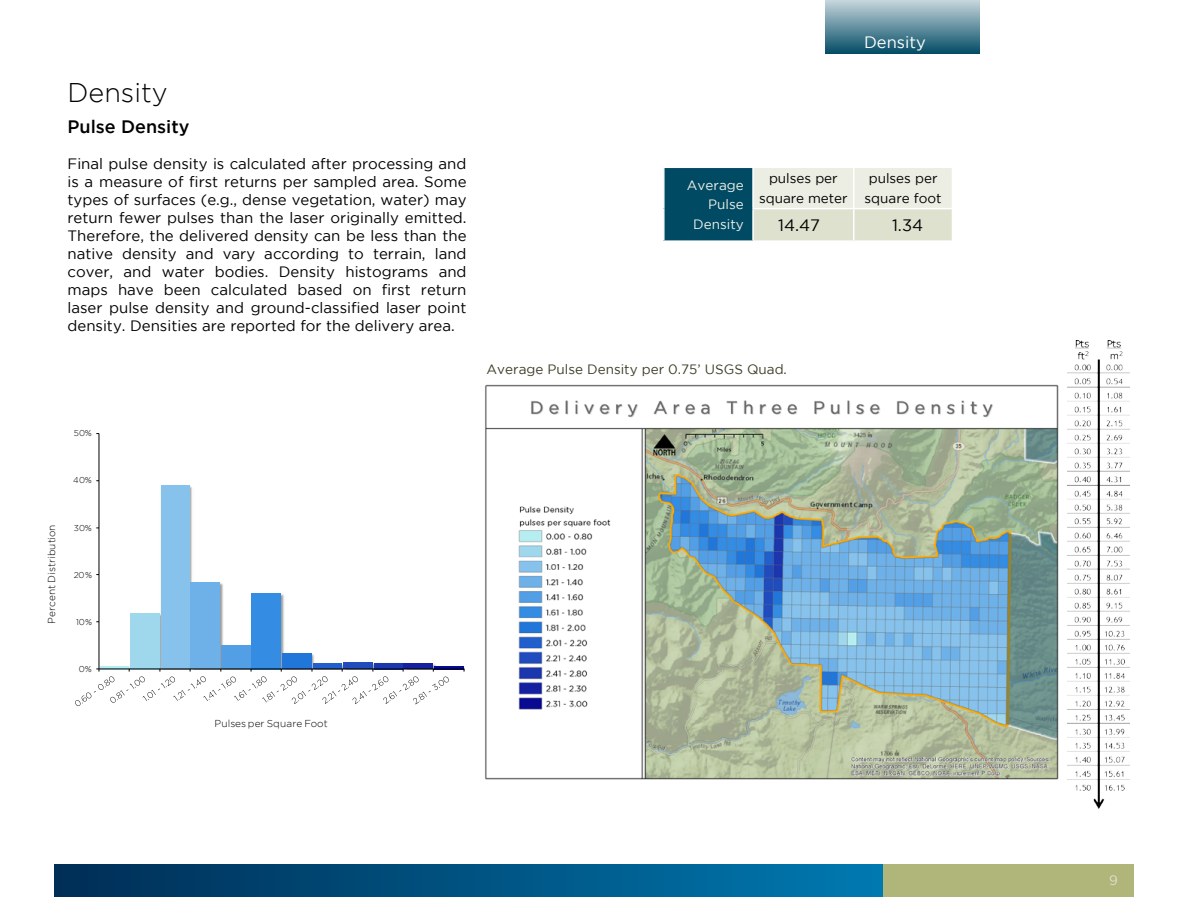
<style>
.page{position:relative;width:1188px;height:918px;background:#fff}
.page>*{position:absolute;margin:0;border:0;box-sizing:border-box;transform-origin:0 0}
.t1{font:300 27px "Gotham";color:#000}
.t2{font:500 18px "Gotham";color:#000}
.t3{font:16.5px "Gotham";color:#000}
.t4{font:16.5px "Gotham";color:#fff}
.t5{font:15px/18px "Gotham";color:#000;text-align:justify}
.t6{font:13.5px/19.5px "Gotham";color:#000;text-align:center}
.t7{font:13.5px "Gotham";color:#3f3e29}
.t8{font:13.5px/19.5px "Gotham";color:#eff0e7;text-align:right}
.t9{font:13.5px "Gotham";color:#dfe1cf}
.t10{font:300 10.05px "Gotham";letter-spacing:.01em;color:#000}
.t11{font:300 8.55px "Gotham";letter-spacing:.015em;color:#000}
</style>
<div class="page">
<svg style="left:54px;top:864px;width:830px;height:32px;background:#005282"></svg>
<div style="left:884px;top:864px;width:250px;height:32px;background:#b0b579"></div>
<div style="left:825px;top:0;width:155px;height:54px;background:linear-gradient(to bottom,#c6d6dc,#074f68)"></div>
<div style="left:664px;top:167px;width:89px;height:74px;background:#004a64"></div>
<svg style="left:754px;top:168px;width:198px;height:72px;background:#e7e8da"></svg>
<hr style="left:663px;top:167px;width:90px;height:1px;background:#fff">
<hr style="left:663px;top:168px;width:2px;height:41px;background:#fff">
<hr style="left:663px;top:209px;width:2px;height:31px;background:#fff">
<hr style="left:663px;top:240px;width:90px;height:2px;background:#fff">
<hr style="left:752px;top:168px;width:2px;height:40px;background:#fff">
<hr style="left:853px;top:168px;width:2px;height:40px;background:#fff">
<hr style="left:752px;top:208px;width:102px;height:1px;background:#fff">
<hr style="left:752px;top:209px;width:2px;height:31px;background:#fff">
<hr style="left:854px;top:208px;width:99px;height:1px;background:#fff">
<hr style="left:853px;top:209px;width:2px;height:31px;background:#fff">
<img style="left:159px;top:485px;width:33px;height:184px">
<img style="left:189px;top:581px;width:34px;height:88px">
<img style="left:220px;top:643px;width:3px;height:26px">
<img style="left:250px;top:593px;width:34px;height:76px">
<img style="left:281px;top:651px;width:33px;height:18px">
<img style="left:311px;top:662px;width:3px;height:7px">
<img style="left:372px;top:662px;width:2px;height:7px">
<img style="left:402px;top:663px;width:2px;height:6px">
<img style="left:433px;top:664px;width:31px;height:5px">
<hr style="left:100px;top:666px;width:28px;height:3px;background:#b6edf0">
<div style="left:130px;top:613px;width:29px;height:56px;background:#9fd7ed"></div>
<div style="left:161px;top:485px;width:28px;height:184px;background:#86c2eb"></div>
<div style="left:191px;top:583px;width:29px;height:86px;background:#6db1e8"></div>
<div style="left:221px;top:645px;width:29px;height:24px;background:#539fe6"></div>
<div style="left:252px;top:593px;width:29px;height:76px;background:#348ce3"></div>
<div style="left:282px;top:653px;width:29px;height:16px;background:#2176d9"></div>
<div style="left:313px;top:663px;width:28px;height:6px;background:#215fcc"></div>
<div style="left:343px;top:662px;width:29px;height:7px;background:#204cbd"></div>
<div style="left:374px;top:663px;width:28px;height:6px;background:#1c36ad"></div>
<div style="left:404px;top:663px;width:29px;height:6px;background:#1521a1"></div>
<hr style="left:434px;top:666px;width:29px;height:3px;background:#090991">
<hr style="left:99px;top:434px;width:1px;height:235px;background:#000">
<hr style="left:99px;top:669px;width:365px;height:1px;background:#000">
<svg style="left:75px;top:669px;width:375px;height:37px"></svg>
<img style="left:485px;top:384px;width:574px;height:396px">
<img style="left:1067px;top:340px;width:62px;height:468px">
<h1 class="t1" style="left:68px;top:78px;width:102px">Density</h1>
<p class="t2" style="left:68px;top:116px;width:123px">Pulse Density</p>
<p class="t5" style="left:68px;top:154px;width:401px">Final pulse density is calculated after processing and is a measure of first returns per sampled area. Some types of surfaces (e.g., dense vegetation, water) may return fewer pulses than the laser originally emitted.<br>Therefore, the delivered density can be less than the native density and vary according to terrain, land cover, and water bodies. Density histograms and maps have been calculated based on first return laser pulse density and ground-classified laser point density. Densities are reported for the delivery area.</p>
<p class="t4" style="left:864px;top:33px;width:63px">Density</p>
<p class="t8" style="left:687px;top:175px;width:58px">Average<br>Pulse<br>Density</p>
<p class="t6" style="left:759px;top:168px;width:90px">pulses per square meter</p>
<p class="t6" style="left:865px;top:168px;width:79px">pulses per square foot</p>
<p class="t3" style="left:778px;top:216px;width:43px">14.47</p>
<p class="t3" style="left:892px;top:216px;width:33px">1.34</p>
<p class="t7" style="left:487px;top:362px;width:302px">Average Pulse Density per 0.75’ USGS Quad.</p>
<p class="t10" style="left:46px;top:624px;width:101px;rotate:-90deg">Percent Distribution</p>
<p class="t11" style="left:74px;top:429px;width:20px">50%</p>
<p class="t11" style="left:73px;top:476px;width:20px">40%</p>
<p class="t11" style="left:74px;top:523px;width:20px">30%</p>
<p class="t11" style="left:74px;top:570px;width:20px">20%</p>
<p class="t11" style="left:76px;top:617px;width:17px">10%</p>
<p class="t11" style="left:79px;top:664px;width:14px">0%</p>
<p class="t10" style="left:215px;top:718px;width:115px">Pulses per Square Foot</p>
<p class="t9" style="left:1109px;top:872px;width:10px">9</p>
</div>
